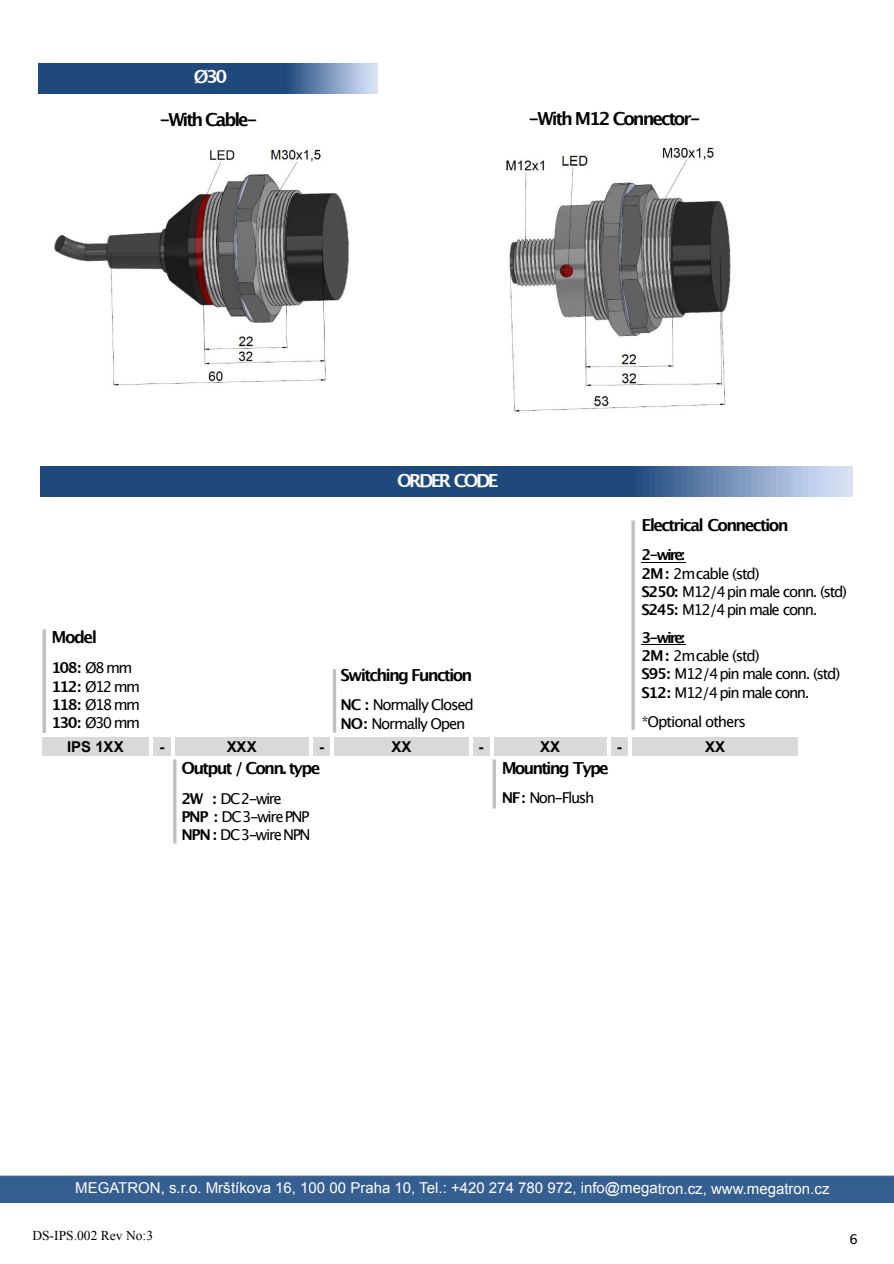
<style>
.page{position:relative;width:894px;height:1264px;background:#fff}
.page>*{position:absolute;margin:0;border:0;box-sizing:border-box;transform-origin:0 0}
.t1{font:700 18px "Lucida Grande";letter-spacing:-.11em;color:#000}
.t2{font:700 18px "Lucida Grande";letter-spacing:-.145em;color:#fff}
.t3{font:700 16.5px "Lucida Grande";letter-spacing:-.105em;color:#000}
.t4{font:15px/18.3px "Lucida Grande";letter-spacing:-.085em;color:#000}
.t5{font:15px "Arial";color:#fff}
.t6{font:15px/18.3px "Lucida Grande";letter-spacing:-.115em;color:#000}
.t7{font:700 15px "Arial";letter-spacing:-.005em;color:#000}
.t8{font:15px "Lucida Grande";letter-spacing:-.065em;color:#000}
.t9{font:13.5px "Times New Roman";color:#000}
.t10{font:13.5px "Lucida Grande";color:#000}
.s1{font-weight:700}
</style>
<div class="page">
<hr style="left:641px;top:562px;width:44px;height:1px;background:#000">
<hr style="left:641px;top:644px;width:44px;height:1px;background:#000">
<svg style="left:631px;top:520px;width:4px;height:210px"></svg>
<hr style="left:333px;top:669px;width:3px;height:63px;background:#c0c0c0">
<svg style="left:41px;top:466px;width:811px;height:30px;background:#395e8e"></svg>
<hr style="left:493px;top:759px;width:3px;height:49px;background:#c0c0c0">
<svg style="left:38px;top:63px;width:339px;height:30px;background:#395e8e"></svg>
<img style="left:54px;top:149px;width:295px;height:237px">
<img style="left:505px;top:146px;width:226px;height:267px">
<hr style="left:173px;top:759px;width:3px;height:84px;background:#c0c0c0">
<div style="left:42px;top:737px;width:108px;height:18px;background:#d9d9d9"></div>
<div style="left:153px;top:737px;width:18px;height:18px;background:#d9d9d9"></div>
<div style="left:174px;top:737px;width:135px;height:18px;background:#d9d9d9"></div>
<div style="left:313px;top:737px;width:18px;height:18px;background:#d9d9d9"></div>
<div style="left:334px;top:737px;width:135px;height:18px;background:#d9d9d9"></div>
<div style="left:472px;top:737px;width:18px;height:18px;background:#d9d9d9"></div>
<div style="left:493px;top:737px;width:114px;height:18px;background:#d9d9d9"></div>
<div style="left:610px;top:737px;width:18px;height:18px;background:#d9d9d9"></div>
<div style="left:632px;top:737px;width:166px;height:18px;background:#d9d9d9"></div>
<hr style="left:41px;top:737px;width:109px;height:1px;background:#d9d9d9">
<hr style="left:43px;top:629px;width:3px;height:104px;background:#c0c0c0">
<svg style="left:1px;top:1175px;width:893px;height:27px;background:#3b6393"></svg>
<p class="t2" style="left:194px;top:69px;width:35px">Ø30</p>
<p class="t1" style="left:159px;top:112px;width:101px">-With Cable-</p>
<p class="t1" style="left:528px;top:111px;width:174px">-With M12 Connector-</p>
<p class="t3" style="left:51px;top:630px;width:47px">Model</p>
<p class="t6" style="left:51px;top:660px;width:90px"><span class="s1">108:</span> Ø8 mm<br><span class="s1">112:</span> Ø12 mm<br><span class="s1">118:</span> Ø18 mm<br><span class="s1">130:</span> Ø30 mm</p>
<p class="t2" style="left:397px;top:473px;width:103px">ORDER CODE</p>
<p class="t3" style="left:340px;top:668px;width:133px">Switching Function</p>
<p class="t4" style="left:340px;top:696px;width:135px"><span class="s1">NC :</span> Normally Closed<br><span class="s1">NO:</span> Normally Open</p>
<p class="t3" style="left:641px;top:518px;width:149px">Electrical Connection</p>
<p class="t4" style="left:641px;top:546px;width:207px"><span class="s1">2-wire:<br>2M :</span> 2mcable (std)<br><span class="s1">S250:</span> M12/4 pin male conn. (std)<br><span class="s1">S245:</span> M12/4 pin male conn.</p>
<p class="t4" style="left:641px;top:629px;width:200px"><span class="s1">3-wire:<br>2M :</span> 2mcable (std)<br><span class="s1">S95:</span> M12/4pin male conn. (std)<br><span class="s1">S12:</span> M12/4 pin male conn.</p>
<p class="t8" style="left:641px;top:715px;width:106px">*Optional others</p>
<p class="t7" style="left:67px;top:740px;width:58px">IPS 1XX</p>
<p class="t7" style="left:160px;top:740px;width:6px">-</p>
<p class="t7" style="left:227px;top:740px;width:31px">XXX</p>
<p class="t7" style="left:319px;top:740px;width:6px">-</p>
<p class="t7" style="left:391px;top:740px;width:21px">XX</p>
<p class="t7" style="left:479px;top:740px;width:6px">-</p>
<p class="t7" style="left:540px;top:740px;width:21px">XX</p>
<p class="t7" style="left:617px;top:740px;width:6px">-</p>
<p class="t7" style="left:705px;top:740px;width:21px">XX</p>
<p class="t3" style="left:181px;top:761px;width:140px">Output / Conn. type</p>
<p class="t4" style="left:181px;top:790px;width:131px"><span class="s1">2W :</span> DC2-wire<br><span class="s1">PNP :</span> DC3-wire PNP<br><span class="s1">NPN :</span> DC3-wire NPN</p>
<p class="t3" style="left:502px;top:761px;width:109px">Mounting Type</p>
<p class="t4" style="left:502px;top:789px;width:94px"><span class="s1">NF :</span> Non-Flush</p>
<p class="t5" style="left:75px;top:1182px;width:756px">MEGATRON, s.r.o. Mrštíkova 16, 100 00 Praha 10, Tel.: +420 274 780 972, info@megatron.cz, www.megatron.cz</p>
<p class="t9" style="left:32px;top:1231px;width:122px">DS-IPS.002 Rev No:3</p>
<p class="t10" style="left:849px;top:1233px;width:10px">6</p>
</div>
